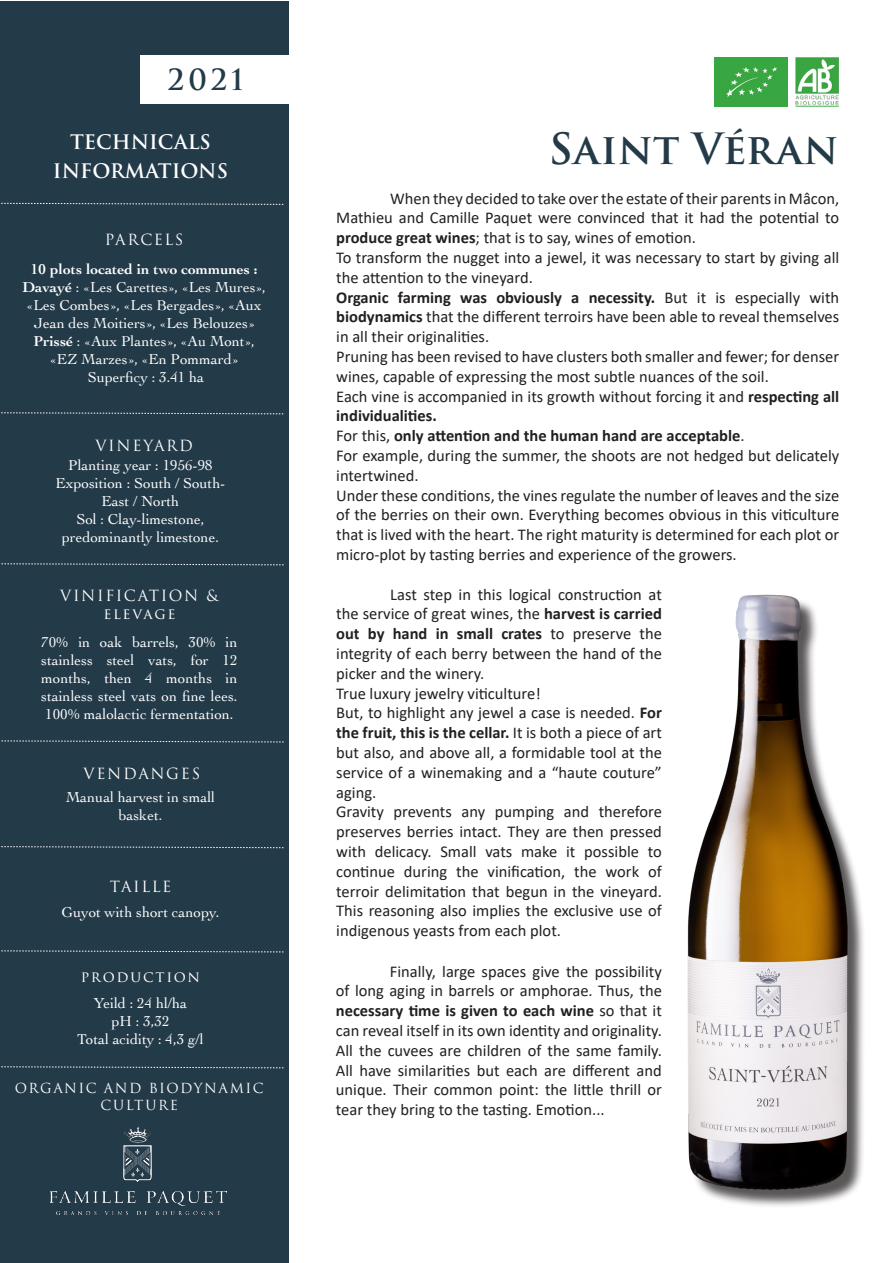
<style>
.page{position:relative;width:893px;height:1263px;background:#fff}
.page>*{position:absolute;margin:0;border:0;box-sizing:border-box;transform-origin:0 0}
.t1{font:600 42px "Trajan Pro 3";letter-spacing:.01em;color:#233a48}
.t2{font:600 28.5px "Trajan Pro 3";color:#233a48}
.t3{font:700 19.5px "Trajan Pro";color:#fff}
.t4{font:16.5px/19.8px "Calibri";color:#231f20;text-align:justify}
.t5{font:700 16.5px "Calibri";color:#231f20}
.t6{font:15px/18px "Cochin";color:#fff;text-align:center}
.t7{font:15px/18px "Trajan Pro 3";letter-spacing:.11em;color:#fff;text-align:center}
.t8{font:13.5px "Trajan Pro 3";letter-spacing:.11em;color:#fff}
.s1{font-weight:700}
.s2{font-weight:400}
</style>
<div class="page">
<div style="left:0;top:2px;width:288px;height:1261px;background:#233a48"></div>
<div style="left:691px;top:597px;width:175px;height:611px;background:#231f20;opacity:.75"></div>
<img style="left:687px;top:594px;width:169px;height:605px">
<div style="left:140px;top:55px;width:153px;height:48px;background:#fff"></div>
<svg style="left:1px;top:563px;width:283px;height:2px"></svg>
<svg style="left:1px;top:740px;width:283px;height:2px"></svg>
<svg style="left:1px;top:846px;width:283px;height:2px"></svg>
<svg style="left:1px;top:950px;width:283px;height:2px"></svg>
<svg style="left:1px;top:1066px;width:283px;height:2px"></svg>
<svg style="left:1px;top:412px;width:283px;height:2px"></svg>
<img style="left:50px;top:1126px;width:176px;height:88px">
<svg style="left:1px;top:203px;width:283px;height:2px"></svg>
<img style="left:796px;top:57px;width:43px;height:49px">
<img style="left:714px;top:57px;width:73px;height:49px">
<p class="t2" style="left:168px;top:59px;width:78px">2021</p>
<p class="t3" style="left:70px;top:130px;width:142px">TECHNICALS</p>
<p class="t3" style="left:53px;top:159px;width:177px">INFORMATIONS</p>
<p class="t7" style="left:105px;top:231px;width:80px">PARCELS</p>
<p class="t6" style="left:22px;top:260px;width:245px"><span class="s1">10 plots located in two communes :<br>Davayé</span> : «Les Carettes», «Les Mures», «Les Combes», «Les Bergades», «Aux Jean des Moitiers», «Les Belouzes»</p>
<p class="t6" style="left:33px;top:332px;width:223px"><span class="s1">Prissé</span> : «Aux Plantes», «Au Mont», «EZ Marzes», «En Pommard»</p>
<p class="t6" style="left:88px;top:368px;width:118px">Superficy : 3.41 ha</p>
<p class="t7" style="left:95px;top:438px;width:99px">VINEYARD</p>
<p class="t6" style="left:68px;top:456px;width:146px">Planting year : 1956-98</p>
<p class="t6" style="left:56px;top:474px;width:171px">Exposition : South / South-<br>East / North</p>
<p class="t6" style="left:62px;top:510px;width:159px">Sol : Clay-limestone, predominantly limestone.</p>
<p class="t7" style="left:60px;top:587px;width:160px">VINIFICATION &amp; elevage</p>
<p class="t6" style="left:41px;top:633px;width:198px;text-align:justify">70% in oak barrels, 30% in stainless steel vats, for 12 months, then 4 months in stainless steel vats on fine lees.<br>100% malolactic fermentation.</p>
<p class="t7" style="left:84px;top:766px;width:118px">VENDANGES</p>
<p class="t6" style="left:66px;top:788px;width:151px">Manual harvest in small basket.</p>
<p class="t7" style="left:110px;top:878px;width:63px">TAILLE</p>
<p class="t6" style="left:61px;top:903px;width:160px">Guyot with short canopy.</p>
<p class="t7" style="left:81px;top:968px;width:121px">production</p>
<p class="t6" style="left:94px;top:993px;width:95px">Yeild : 24 hl/ha</p>
<p class="t6" style="left:111px;top:1011px;width:60px">pH : 3,32</p>
<p class="t6" style="left:77px;top:1029px;width:128px">Total acidity : 4,3 g/l</p>
<p class="t8" style="left:15px;top:1079px;width:250px">ORGANIC AND BIODYNAMIC</p>
<p class="t8" style="left:101px;top:1095px;width:79px">CULTURE</p>
<p class="t1" style="left:549px;top:119px;width:291px">Saint Véran</p>
<p class="t4" style="left:336px;top:188px;width:505px;text-indent:54px">When they decided to take over the estate of their parents in Mâcon, Mathieu and Camille Paquet were convinced that it had the potential to <span class="s1">produce great wines</span>; that is to say, wines of emotion.</p>
<p class="t4" style="left:336px;top:247px;width:504px">To transform the nugget into a jewel, it was necessary to start by giving all the attention to the vineyard.</p>
<p class="t4" style="left:336px;top:287px;width:505px"><span class="s1">Organic farming was obviously a necessity.</span> But it is especially with <span class="s1">biodynamics</span> that the different terroirs have been able to reveal themselves in all their originalities.</p>
<p class="t4" style="left:336px;top:346px;width:505px">Pruning has been revised to have clusters both smaller and fewer; for denser wines, capable of expressing the most subtle nuances of the soil.</p>
<p class="t4" style="left:336px;top:386px;width:505px">Each vine is accompanied in its growth without forcing it and <span class="s1">respecting all individualities.</span></p>
<p class="t5" style="left:336px;top:424px;width:410px"><span class="s2">For this,</span> only attention and the human hand are acceptable<span class="s2">.</span></p>
<p class="t4" style="left:336px;top:445px;width:505px">For example, during the summer, the shoots are not hedged but delicately intertwined.</p>
<p class="t4" style="left:336px;top:485px;width:505px">Under these conditions, the vines regulate the number of leaves and the size of the berries on their own. Everything becomes obvious in this viticulture that is lived with the heart. The right maturity is determined for each plot or micro-plot by tasting berries and experience of the growers.</p>
<p class="t4" style="left:336px;top:584px;width:327px;text-indent:54px">Last step in this logical construction at the service of great wines, the <span class="s1">harvest is carried out by hand in small crates</span> to preserve the integrity of each berry between the hand of the picker and the winery.</p>
<p class="t4" style="left:336px;top:683px;width:206px">True luxury jewelry viticulture!</p>
<p class="t4" style="left:336px;top:703px;width:327px">But, to highlight any jewel a case is needed. <span class="s1">For the fruit, this is the cellar.</span> It is both a piece of art but also, and above all, a formidable tool at the service of a winemaking and a “haute couture” aging.</p>
<p class="t4" style="left:336px;top:802px;width:327px">Gravity prevents any pumping and therefore preserves berries intact. They are then pressed with delicacy. Small vats make it possible to continue during the vinification, the work of terroir delimitation that begun in the vineyard.<br>This reasoning also implies the exclusive use of indigenous yeasts from each plot.</p>
<p class="t4" style="left:336px;top:961px;width:327px;text-indent:54px">Finally, large spaces give the possibility of long aging in barrels or amphorae. Thus, the <span class="s1">necessary time is given to each wine</span> so that it can reveal itself in its own identity and originality.</p>
<p class="t4" style="left:336px;top:1040px;width:327px">All the cuvees are children of the same family.<br>All have similarities but each are different and unique. Their common point: the little thrill or tear they bring to the tasting. Emotion...</p>
</div>
